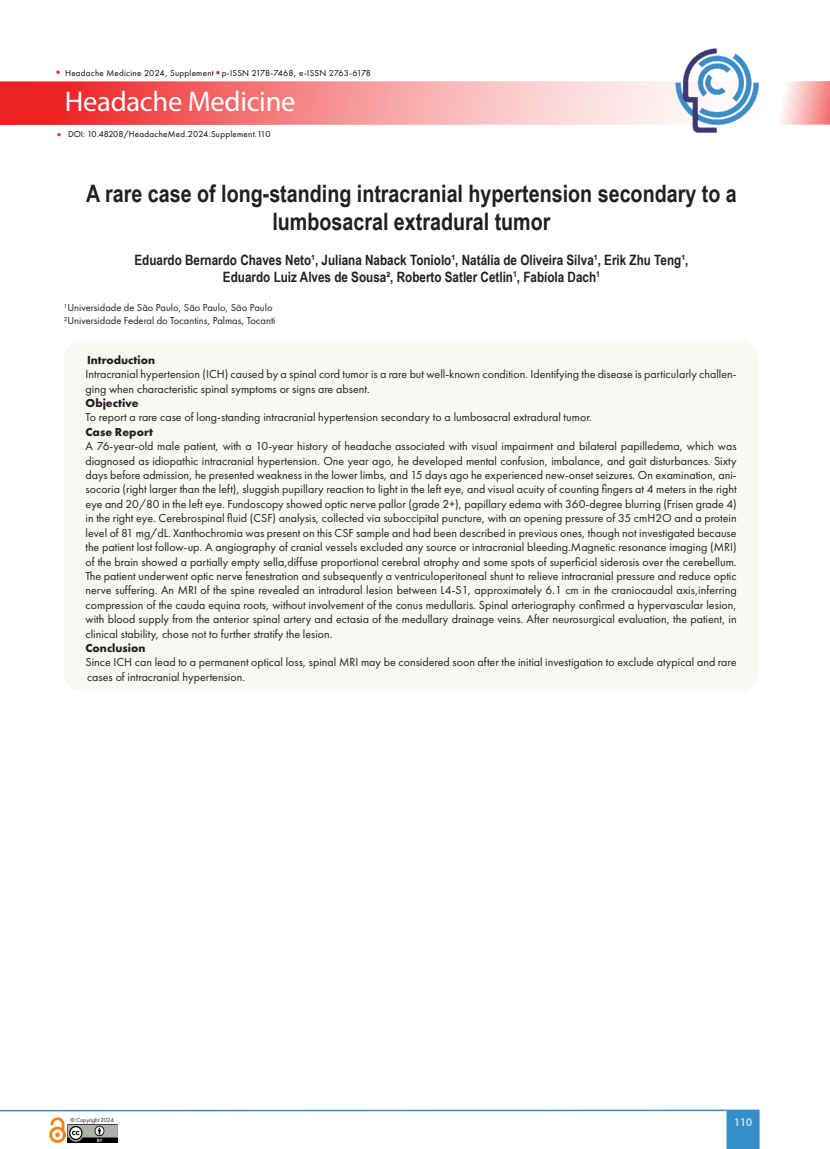
<style>
.page{position:relative;width:830px;height:1149px;background:#fff}
.page>*{position:absolute;margin:0;border:0;box-sizing:border-box;transform-origin:0 0}
.t1{font:28.5px "Myriad Pro";letter-spacing:-.01em;color:#fff}
.t2{font:700 24px/28.8px "Arial Narrow";color:#231f20;text-align:center}
.t3{font:700 14.25px "Arial Narrow";color:#231f20}
.t4{font:12px/14.4px "Futura PT";color:#231f20}
.t5{font:700 12px "Futura PT";color:#231f20}
.t6{font:11.55px "Myriad Pro";color:#fff}
.t7{font:10.5px "Futura PT";color:#231f20}
.t8{font:9px "Futura PT";letter-spacing:.03em;color:#040503}
.t9{font:6px "Futura PT";letter-spacing:-.005em;color:#231f20}
.s1{font-style:inherit}
</style>
<div class="page">
<svg style="left:0;top:81px;width:829px;height:44px;background:#f69394"></svg>
<svg style="left:726px;top:1109px;width:33px;height:39px"></svg>
<hr style="left:0;top:1109px;width:726px;height:1px;background:#338eca">
<img style="left:67px;top:1124px;width:50px;height:18px">
<img style="left:49px;top:1117px;width:17px;height:25px">
<img style="left:674px;top:48px;width:85px;height:85px">
<div style="left:64px;top:340px;width:694px;height:351px;background:#f9f8f5;border-radius:18px"></div>
<p class="t8" style="left:65px;top:67px;width:307px">Headache Medicine 2024, Supplement p-ISSN 2178-7468, e-ISSN 2763-6178</p>
<h1 class="t1" style="left:65px;top:84px;width:232px">Headache Medicine</h1>
<p class="t8" style="left:68px;top:128px;width:204px"><span class="s1">DOI: 10.48208/</span>HeadacheMed.2024.Supplement.110</p>
<p class="t2" style="left:86px;top:177px;width:652px">A rare case of long-standing intracranial hypertension secondary to a lumbosacral extradural tumor</p>
<p class="t3" style="left:134px;top:249px;width:555px">Eduardo Bernardo Chaves Neto¹, Juliana Naback Toniolo¹, Natália de Oliveira Silva¹, Erik Zhu Teng¹,</p>
<p class="t3" style="left:223px;top:266px;width:378px">Eduardo Luiz Alves de Sousa², Roberto Satler Cetlin<sup>1</sup>, Fabíola Dach<sup>1</sup></p>
<p class="t7" style="left:64px;top:301px;width:210px">¹Universidade de São Paulo, São Paulo, São Paulo</p>
<p class="t7" style="left:64px;top:314px;width:213px">²Universidade Federal do Tocantins, Palmas, Tocanti</p>
<p class="t5" style="left:87px;top:352px;width:69px">Introduction</p>
<p class="t4" style="left:85px;top:367px;width:652px">Intracranial hypertension (ICH) caused by a spinal cord tumor is a rare but well-known condition. Identifying the disease is particularly challen&shy;ging when characteristic spinal symptoms or signs are absent.</p>
<p class="t5" style="left:85px;top:395px;width:55px">Objective</p>
<p class="t4" style="left:85px;top:410px;width:507px">To report a rare case of long-standing intracranial hypertension secondary to a lumbosacral extradural tumor.</p>
<p class="t5" style="left:85px;top:424px;width:69px">Case Report</p>
<p class="t4" style="left:85px;top:439px;width:652px;text-align:justify">A 76-year-old male patient, with a 10-year history of headache associated with visual impairment and bilateral papilledema, which was diagnosed as idiopathic intracranial hypertension. One year ago, he developed mental confusion, imbalance, and gait disturbances. Sixty days before admission, he presented weakness in the lower limbs, and 15 days ago he experienced new-onset seizures. On examination, ani&shy;socoria (right larger than the left), sluggish pupillary reaction to light in the left eye, and visual acuity of counting fingers at 4 meters in the right eye and 20/80 in the left eye. Fundoscopy showed optic nerve pallor (grade 2+), papillary edema with 360-degree blurring (Frisen grade 4) in the right eye. Cerebrospinal fluid (CSF) analysis, collected via suboccipital puncture, with an opening pressure of 35 cmH2O and a protein level of 81 mg/dL. Xanthochromia was present on this CSF sample and had been described in previous ones, though not investigated because the patient lost follow-up. A angiography of cranial vessels excluded any source or intracranial bleeding.Magnetic resonance imaging (MRI) of the brain showed a partially empty sella,diffuse proportional cerebral atrophy and some spots of superficial siderosis over the cerebellum.<br>The patient underwent optic nerve fenestration and subsequently a ventriculoperitoneal shunt to relieve intracranial pressure and reduce optic nerve suffering. An MRI of the spine revealed an intradural lesion between L4-S1, approximately 6.1 cm in the craniocaudal axis,inferring compression of the cauda equina roots, without involvement of the conus medullaris. Spinal arteriography confirmed a hypervascular lesion, with blood supply from the anterior spinal artery and ectasia of the medullary drainage veins. After neurosurgical evaluation, the patient, in clinical stability, chose not to further stratify the lesion.</p>
<p class="t5" style="left:85px;top:640px;width:61px">Conclusion</p>
<p class="t4" style="left:85px;top:655px;width:652px">Since ICH can lead to a permanent optical loss, spinal MRI may be considered soon after the initial investigation to exclude atypical and rare cases of intracranial hypertension.</p>
<p class="t9" style="left:70px;top:1115px;width:45px">© Copyright 2024</p>
<p class="t6" style="left:733px;top:1114px;width:19px">110</p>
</div>
